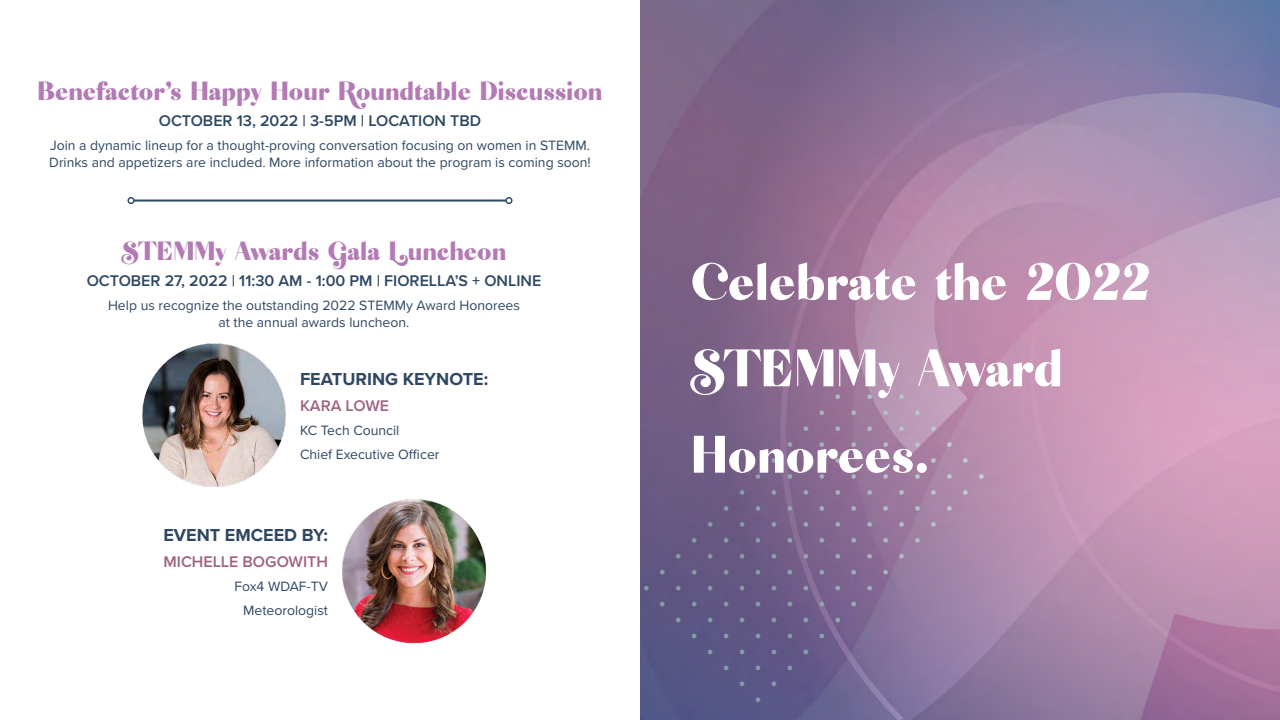
<style>
.page{position:relative;width:1280px;height:720px;background:#fff}
.page>*{position:absolute;margin:0;border:0;box-sizing:border-box;transform-origin:0 0}
.t1{font:72px/86.4px "Riley";color:#fff}
.t2{font:36px "Riley";color:#b37ab5}
.t3{font:700 18px "Proxima Nova";color:#2e4762}
.t4{font:600 16px "Proxima Nova";color:#2e4762}
.t5{font:600 16px "Proxima Nova";color:#9e6381}
.t6{font:14px/16.8px "Proxima Nova";color:#2e4762}
</style>
<div class="page">
<img style="left:640px;top:0;width:640px;height:720px">
<hr style="left:134px;top:200px;width:372px;height:2px;background:#2e4762">
<div style="left:128px;top:197px;width:7px;height:7px;border:1px solid #2e4762;border-radius:50%"></div>
<div style="left:505px;top:197px;width:8px;height:7px;border:1px solid #2e4762;border-radius:50%"></div>
<img style="left:142px;top:343px;width:144px;height:144px">
<img style="left:342px;top:499px;width:144px;height:145px">
<h2 class="t2" style="left:38px;top:73px;width:566px">Benefactor’s Happy Hour Roundtable Discussion</h2>
<p class="t4" style="left:159px;top:109px;width:324px">OCTOBER 13, 2022 | 3-5PM | LOCATION TBD</p>
<p class="t6" style="left:49px;top:137px;width:543px">Join a dynamic lineup for a thought-proving conversation focusing on women in STEMM.<br>Drinks and appetizers are included. More information about the program is coming soon!</p>
<h2 class="t2" style="left:122px;top:233px;width:386px">STEMMy Awards Gala Luncheon</h2>
<p class="t4" style="left:87px;top:269px;width:456px">OCTOBER 27, 2022 | 11:30 AM - 1:00 PM | FIORELLA’S + ONLINE</p>
<p class="t6" style="left:108px;top:297px;width:413px;text-align:center">Help us recognize the outstanding 2022 STEMMy Award Honorees at the annual awards luncheon.</p>
<p class="t3" style="left:300px;top:366px;width:190px">FEATURING KEYNOTE:</p>
<p class="t5" style="left:300px;top:394px;width:91px">KARA LOWE</p>
<p class="t6" style="left:300px;top:418px;width:141px;line-height:23.8px">KC Tech Council<br>Chief Executive Officer</p>
<p class="t3" style="left:163px;top:522px;width:166px">EVENT EMCEED BY:</p>
<p class="t5" style="left:164px;top:550px;width:166px">MICHELLE BOGOWITH</p>
<p class="t6" style="left:235px;top:574px;width:95px;line-height:23.8px;text-align:right">Fox4 WDAF-TV<br>Meteorologist</p>
<h1 class="t1" style="left:691px;top:239px;width:460px">Celebrate the 2022<br>STEMMy Award<br>Honorees.</h1>
</div>
